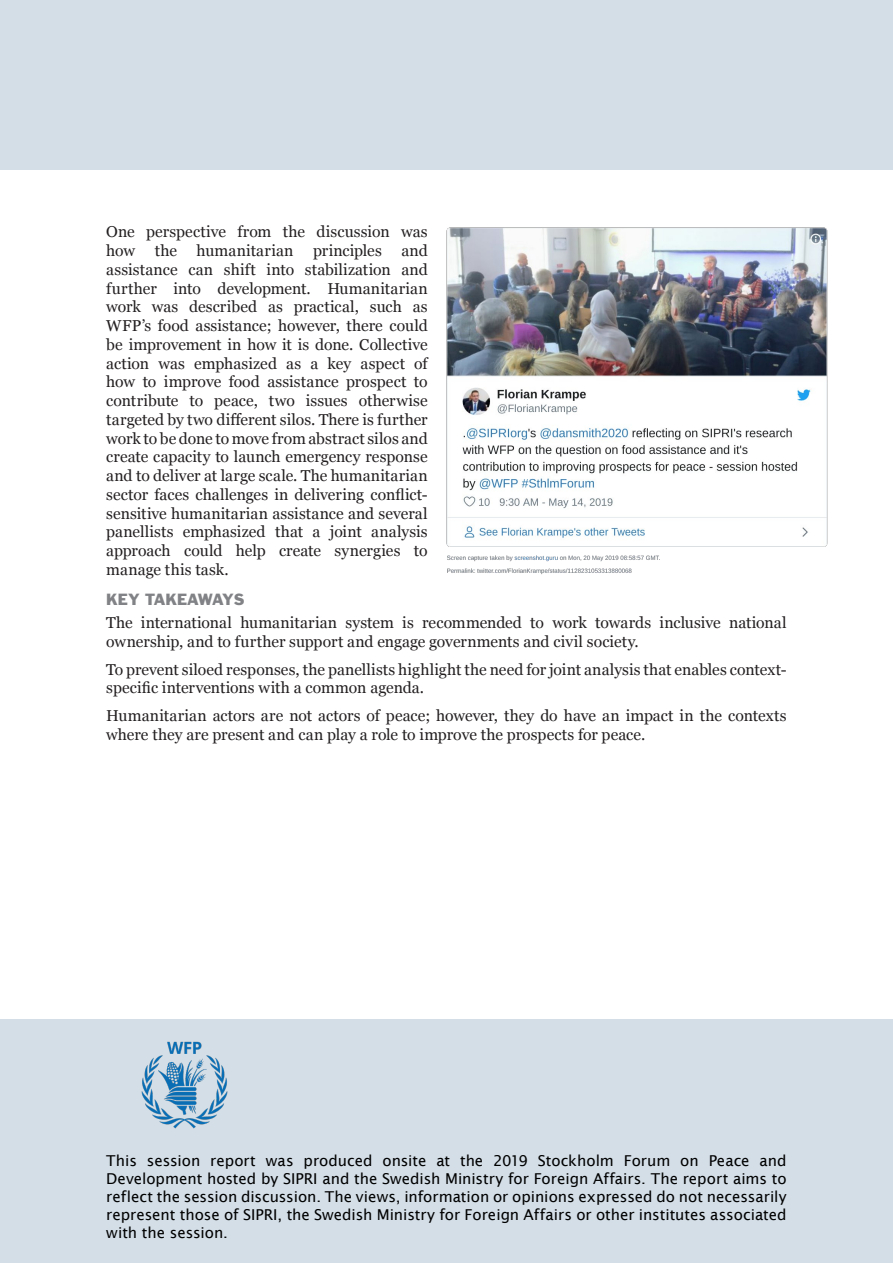
<style>
.page{position:relative;width:893px;height:1263px;background:#fff}
.page>*{position:absolute;margin:0;border:0;box-sizing:border-box;transform-origin:0 0}
.Normal_more_than_one{font:15.75px/18.8px "Georgia";color:#231f20}
.t1{font:15px/18px "Lucida Sans";letter-spacing:-.005em;color:#000;text-align:justify}
.B_head{font:15px "Franklin Gothic";color:#808285}
</style>
<div class="page">
<div style="left:0;top:0;width:893px;height:170px;background:#d3dee7"></div>
<div style="left:0;top:1019px;width:893px;height:244px;background:#d3dee7"></div>
<img style="left:446px;top:227px;width:382px;height:348px">
<img style="left:141px;top:1041px;width:87px;height:88px">
<p class="Normal_more_than_one" style="left:106px;top:222px;width:323px;text-align:justify">One perspective from the discussion was how the humanitarian principles and assistance can shift into stabilization and further into development. Humanitarian work was described as practical, such as WFP’s food assistance; however, there could be improvement in how it is done. Collective action was emphasized as a key aspect of how to improve food assistance prospect to contribute to peace, two issues otherwise targeted by two different silos. There is further work to be done to move from abstract silos and create capacity to launch emergency response and to deliver at large scale. The humanitarian sector faces challenges in delivering conflict&shy;sensitive humanitarian assistance and several panellists emphasized that a joint analysis approach could help create synergies to manage this task.</p>
<p class="B_head" style="left:106px;top:590px;width:140px">KEY TAKEAWAYS</p>
<p class="Normal_more_than_one" style="left:106px;top:613px;width:682px">The international humanitarian system is recommended to work towards inclusive national ownership, and to further support and engage governments and civil society.</p>
<p class="Normal_more_than_one" style="left:106px;top:659px;width:682px">To prevent siloed responses, the panellists highlight the need for joint analysis that enables context&shy;specific interventions with a common agenda.</p>
<p class="Normal_more_than_one" style="left:106px;top:706px;width:682px">Humanitarian actors are not actors of peace; however, they do have an impact in the contexts where they are present and can play a role to improve the prospects for peace.</p>
<p class="t1" style="left:106px;top:1152px;width:682px">This session report was produced onsite at the 2019 Stockholm Forum on Peace and Development hosted by SIPRI and the Swedish Ministry for Foreign Affairs. The report aims to reflect the session discussion. The views, information or opinions expressed do not necessarily represent those of SIPRI, the Swedish Ministry for Foreign Affairs or other institutes associated with the session.</p>
</div>
